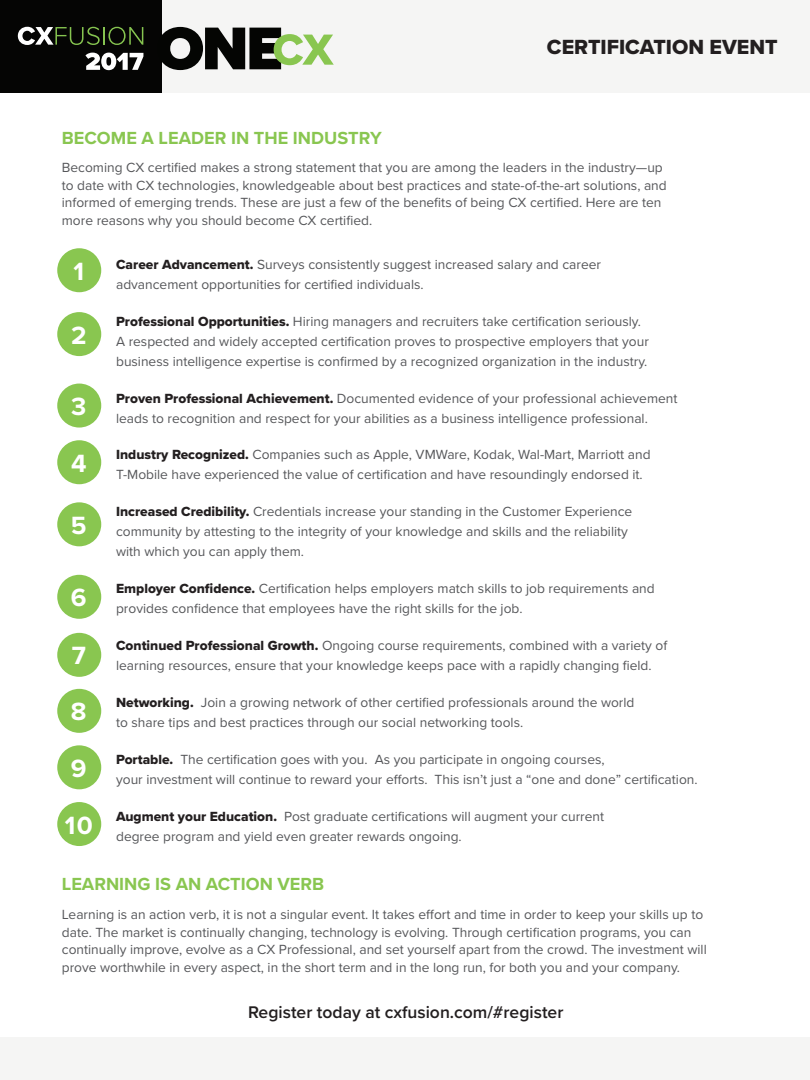
<style>
.page{position:relative;width:810px;height:1080px;background:#fff}
.page>*{position:absolute;margin:0;border:0;box-sizing:border-box;transform-origin:0 0}
.t1{font:700 25.88px "Proxima Nova";color:#fff}
.t2{font:21.25px "Proxima Nova Extrabld";color:#231f20}
.t3{font:700 18.12px "Proxima Nova";color:#89c650}
.t4{font:600 17.5px "Proxima Nova";color:#231f20}
.t5{font:13.75px/20px "Proxima Nova";color:#56575a}
.s1{font-family:"Proxima Nova Extrabld";color:#231f20}
</style>
<div class="page">
<div style="left:0;top:1038px;width:810px;height:42px;background:#f5f5f4"></div>
<div style="left:0;top:0;width:810px;height:93px;background:#f5f5f4"></div>
<div style="left:0;top:0;width:161px;height:93px;background:#050504"></div>
<svg style="left:18px;top:27px;width:125px;height:18px"></svg>
<svg style="left:85px;top:53px;width:58px;height:17px"></svg>
<svg style="left:161px;top:27px;width:173px;height:43px"></svg>
<div style="left:57px;top:248px;width:44px;height:44px;background:#89c650;border-radius:50%"></div>
<div style="left:57px;top:312px;width:44px;height:44px;background:#89c650;border-radius:50%"></div>
<div style="left:57px;top:384px;width:44px;height:44px;background:#89c650;border-radius:50%"></div>
<div style="left:57px;top:440px;width:44px;height:44px;background:#89c650;border-radius:50%"></div>
<div style="left:57px;top:502px;width:44px;height:44px;background:#89c650;border-radius:50%"></div>
<div style="left:57px;top:575px;width:44px;height:44px;background:#89c650;border-radius:50%"></div>
<div style="left:57px;top:633px;width:44px;height:44px;background:#89c650;border-radius:50%"></div>
<div style="left:57px;top:689px;width:44px;height:44px;background:#89c650;border-radius:50%"></div>
<div style="left:57px;top:745px;width:44px;height:44px;background:#89c650;border-radius:50%"></div>
<div style="left:57px;top:802px;width:44px;height:44px;background:#89c650;border-radius:50%"></div>
<h2 class="t2" style="left:547px;top:31px;width:232px">CERTIFICATION EVENT</h2>
<p class="t3" style="left:62px;top:124px;width:321px">BECOME A LEADER IN THE INDUSTRY</p>
<p class="t5" style="left:62px;top:159px;width:606px;line-height:17.5px">Becoming CX certified makes a strong statement that you are among the leaders in the industry—up to date with CX technologies, knowledgeable about best practices and state-of-the-art solutions, and informed of emerging trends. These are just a few of the benefits of being CX certified. Here are ten more reasons why you should become CX certified.</p>
<p class="t1" style="left:73px;top:252px;width:12px">1</p>
<p class="t5" style="left:116px;top:254px;width:486px"><span class="s1">Career Advancement.</span> Surveys consistently suggest increased salary and career advancement opportunities for certified individuals.</p>
<p class="t5" style="left:116px;top:310px;width:534px"><span class="s1">Professional Opportunities.</span> Hiring managers and recruiters take certification seriously.<br>A respected and widely accepted certification proves to prospective employers that your business intelligence expertise is confi rmed by a recognized organization in the industry.</p>
<p class="t5" style="left:116px;top:387px;width:563px"><span class="s1">Proven Professional Achievement.</span> Documented evidence of your professional achievement leads to recognition and respect for your abilities as a business intelligence professional.</p>
<p class="t5" style="left:116px;top:444px;width:536px"><span class="s1">Industry Recognized.</span> Companies such as Apple, VMWare, Kodak, Wal-Mart, Marriott and<br>T-Mobile have experienced the value of certification and have resoundingly endorsed it.</p>
<p class="t5" style="left:116px;top:501px;width:518px"><span class="s1">Increased Credibility.</span> Credentials increase your standing in the Customer Experience community by attesting to the integrity of your knowledge and skills and the reliability with which you can apply them.</p>
<p class="t5" style="left:116px;top:578px;width:540px"><span class="s1">Employer Confidence.</span> Certification helps employers match skills to job requirements and provides confidence that employees have the right skills for the job.</p>
<p class="t5" style="left:116px;top:635px;width:553px"><span class="s1">Continued Professional Growth.</span> Ongoing course requirements, combined with a variety of learning resources, ensure that your knowledge keeps pace with a rapidly changing field.</p>
<p class="t5" style="left:116px;top:692px;width:520px"><span class="s1">Networking.</span> Join a growing network of other certified professionals around the world to share tips and best practices through our social networking tools.</p>
<p class="t5" style="left:116px;top:749px;width:583px"><span class="s1">Portable.</span> The certification goes with you. As you participate in ongoing courses,<br>your investment will continue to reward your efforts. This isn’t just a “one and done” certification.</p>
<p class="t5" style="left:116px;top:805px;width:490px"><span class="s1">Augment your Education.</span> Post graduate certifications will augment your current degree program and yield even greater rewards ongoing.</p>
<p class="t3" style="left:62px;top:871px;width:264px">LEARNING IS AN ACTION VERB</p>
<p class="t5" style="left:62px;top:905px;width:646px;line-height:17.5px">Learning is an action verb, it is not a singular event. It takes effort and time in order to keep your skills up to date. The market is continually changing, technology is evolving. Through certification programs, you can continually improve, evolve as a CX Professional, and set yourself apart from the crowd. The investment will prove worthwhile in every aspect, in the short term and in the long run, for both you and your company.</p>
<p class="t4" style="left:248px;top:999px;width:317px">Register today at cxfusion.com/#register</p>
<p class="t1" style="left:71px;top:316px;width:17px">2</p>
<p class="t1" style="left:71px;top:387px;width:17px">3</p>
<p class="t1" style="left:71px;top:444px;width:17px">4</p>
<p class="t1" style="left:71px;top:506px;width:17px">5</p>
<p class="t1" style="left:71px;top:578px;width:17px">6</p>
<p class="t1" style="left:72px;top:636px;width:16px">7</p>
<p class="t1" style="left:71px;top:692px;width:17px">8</p>
<p class="t1" style="left:71px;top:749px;width:17px">9</p>
<p class="t1" style="left:65px;top:806px;width:30px">10</p>
</div>
